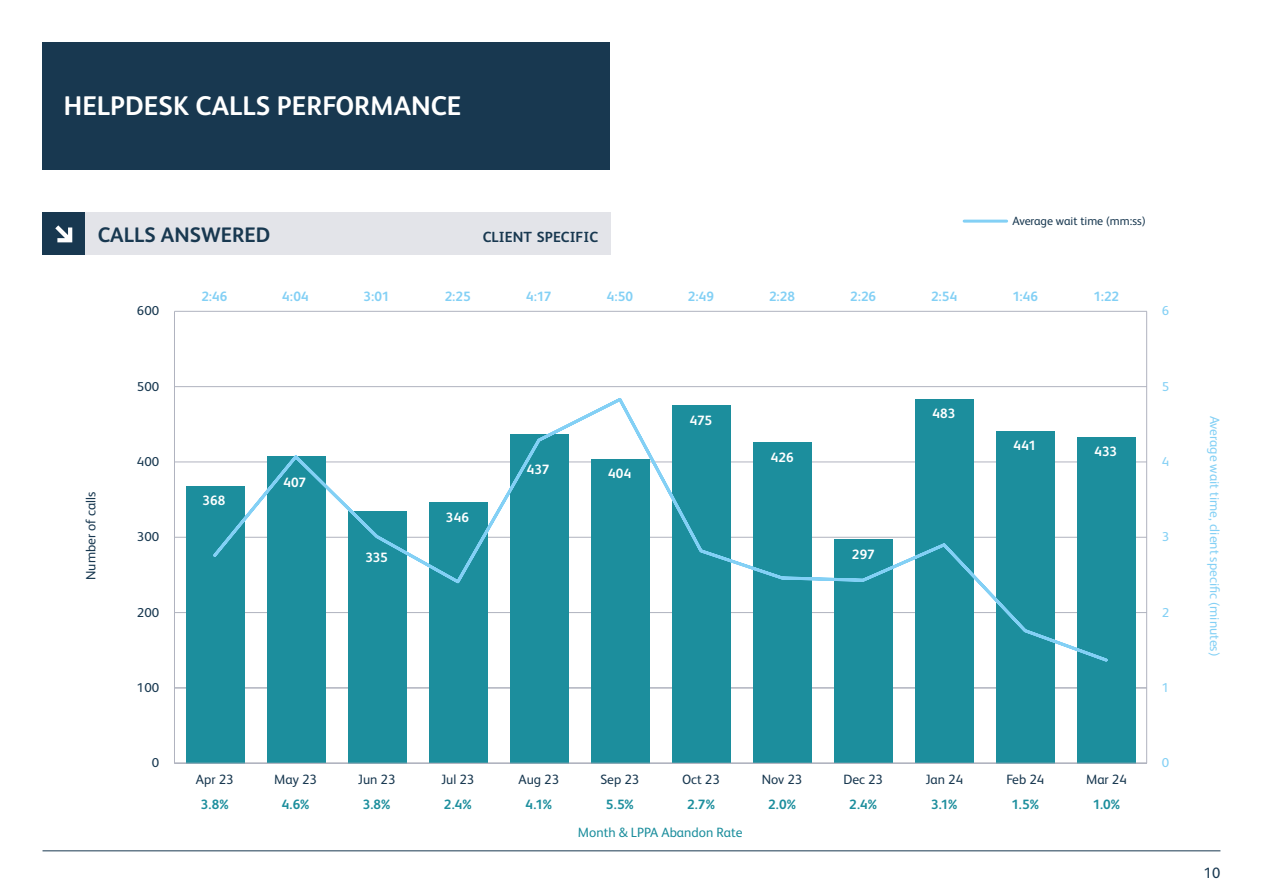
<style>
.page{position:relative;width:1263px;height:893px;background:#fff}
.page>*{position:absolute;margin:0;border:0;box-sizing:border-box;transform-origin:0 0}
.t1{font:700 27px "FS Albert";color:#fff}
.t2{font:700 21px "FS Albert";color:#183850}
.t3{font:15px "FS Albert";color:#183850}
.t4{font:700 14.7px "FS Albert";color:#183850}
.t5{font:13.5px "FS Albert";color:#183850}
.t6{font:700 13.5px "FS Albert";letter-spacing:.005em;color:#83d0f5}
.t7{font:700 13.5px "FS Albert";color:#1c8e9d}
.t8{font:13.5px "FS Albert";color:#83d0f5}
.t9{font:700 13.5px "FS Albert";color:#fff}
.t10{font:13.5px "FS Albert";color:#1c8e9d}
.t11{font:12.9px "FS Albert";color:#183850;scale:1.05 1}
.t12{font:12.9px "FS Albert";color:#83d0f5;scale:1.05 1}
.t13{font:12px "FS Albert";color:#183850}
</style>
<div class="page">
<hr style="left:43px;top:851px;width:1177px;height:1px;background:#183850">
<hr style="left:174px;top:311px;width:1px;height:452px;background:#b0b3bf">
<hr style="left:174px;top:687px;width:973px;height:2px;background:#b0b3bf">
<hr style="left:174px;top:612px;width:973px;height:1px;background:#b0b3bf">
<hr style="left:174px;top:537px;width:973px;height:1px;background:#b0b3bf">
<hr style="left:174px;top:462px;width:973px;height:1px;background:#b0b3bf">
<hr style="left:174px;top:386px;width:973px;height:1px;background:#b0b3bf">
<hr style="left:174px;top:311px;width:973px;height:1px;background:#b0b3bf">
<div style="left:186px;top:486px;width:58px;height:277px;background:#1c8e9d"></div>
<div style="left:267px;top:457px;width:58px;height:306px;background:#1c8e9d"></div>
<div style="left:348px;top:511px;width:58px;height:252px;background:#1c8e9d"></div>
<div style="left:429px;top:503px;width:58px;height:260px;background:#1c8e9d"></div>
<div style="left:510px;top:434px;width:58px;height:329px;background:#1c8e9d"></div>
<div style="left:591px;top:459px;width:58px;height:304px;background:#1c8e9d"></div>
<div style="left:672px;top:405px;width:58px;height:358px;background:#1c8e9d"></div>
<div style="left:753px;top:442px;width:58px;height:321px;background:#1c8e9d"></div>
<div style="left:834px;top:539px;width:58px;height:224px;background:#1c8e9d"></div>
<div style="left:915px;top:399px;width:58px;height:364px;background:#1c8e9d"></div>
<div style="left:996px;top:431px;width:58px;height:332px;background:#1c8e9d"></div>
<div style="left:1077px;top:437px;width:58px;height:326px;background:#1c8e9d"></div>
<hr style="left:174px;top:763px;width:973px;height:1px;background:#b0b3bf">
<hr style="left:1146px;top:311px;width:1px;height:452px;background:#b0b3bf">
<svg style="left:210px;top:398px;width:898px;height:266px"></svg>
<div style="left:43px;top:43px;width:567px;height:127px;background:#183850"></div>
<div style="left:85px;top:213px;width:526px;height:42px;background:#e3e4e9"></div>
<div style="left:43px;top:213px;width:42px;height:42px;background:#183850"></div>
<svg style="left:55px;top:225px;width:17px;height:17px"></svg>
<hr style="left:964px;top:220px;width:43px;height:3px;background:#83d0f5">
<h1 class="t1" style="left:64px;top:88px;width:399px">HELPDESK CALLS PERFORMANCE</h1>
<h2 class="t2" style="left:98px;top:220px;width:174px">CALLS ANSWERED</h2>
<p class="t4" style="left:483px;top:227px;width:117px">CLIENT SPECIFIC</p>
<p class="t5" style="left:82px;top:580px;width:90px;rotate:-90deg">Number of calls</p>
<p class="t11" style="left:137px;top:302px;width:23px">600</p>
<p class="t11" style="left:137px;top:378px;width:23px">500</p>
<p class="t11" style="left:137px;top:453px;width:23px">400</p>
<p class="t11" style="left:137px;top:528px;width:23px">300</p>
<p class="t11" style="left:137px;top:604px;width:23px">200</p>
<p class="t6" style="left:201px;top:287px;width:28px">2:46</p>
<p class="t6" style="left:282px;top:287px;width:28px">4:04</p>
<p class="t6" style="left:364px;top:287px;width:27px">3:01</p>
<p class="t6" style="left:445px;top:287px;width:28px">2:25</p>
<p class="t6" style="left:526px;top:287px;width:27px">4:17</p>
<p class="t6" style="left:607px;top:287px;width:28px">4:50</p>
<p class="t9" style="left:202px;top:491px;width:24px">368</p>
<p class="t9" style="left:283px;top:473px;width:24px">407</p>
<p class="t9" style="left:365px;top:548px;width:24px">335</p>
<p class="t9" style="left:446px;top:508px;width:24px">346</p>
<p class="t9" style="left:527px;top:460px;width:24px">437</p>
<p class="t9" style="left:608px;top:465px;width:25px">404</p>
<p class="t6" style="left:688px;top:287px;width:28px">2:49</p>
<p class="t6" style="left:769px;top:287px;width:28px">2:28</p>
<p class="t6" style="left:850px;top:287px;width:28px">2:26</p>
<p class="t9" style="left:690px;top:411px;width:24px">475</p>
<p class="t9" style="left:771px;top:448px;width:24px">426</p>
<p class="t9" style="left:852px;top:545px;width:24px">297</p>
<p class="t13" style="left:1012px;top:213px;width:135px">Average wait time (mm:ss)</p>
<p class="t6" style="left:931px;top:287px;width:28px">2:54</p>
<p class="t6" style="left:1012px;top:287px;width:27px">1:46</p>
<p class="t6" style="left:1093px;top:287px;width:27px">1:22</p>
<p class="t12" style="left:1162px;top:302px;width:9px">6</p>
<p class="t9" style="left:932px;top:405px;width:24px">483</p>
<p class="t9" style="left:1014px;top:436px;width:24px">441</p>
<p class="t9" style="left:1094px;top:442px;width:24px">433</p>
<p class="t12" style="left:1162px;top:378px;width:9px">5</p>
<p class="t12" style="left:1162px;top:453px;width:9px">4</p>
<p class="t12" style="left:1162px;top:528px;width:9px">3</p>
<p class="t12" style="left:1162px;top:604px;width:9px">2</p>
<p class="t11" style="left:137px;top:679px;width:23px">100</p>
<p class="t11" style="left:152px;top:754px;width:9px">0</p>
<p class="t5" style="left:196px;top:771px;width:39px">Apr 23</p>
<p class="t5" style="left:274px;top:771px;width:45px">May 23</p>
<p class="t5" style="left:358px;top:771px;width:39px">Jun 23</p>
<p class="t5" style="left:441px;top:771px;width:35px">Jul 23</p>
<p class="t5" style="left:518px;top:771px;width:42px">Aug 23</p>
<p class="t5" style="left:600px;top:771px;width:40px">Sep 23</p>
<p class="t5" style="left:925px;top:771px;width:39px">Jan 24</p>
<p class="t5" style="left:1006px;top:771px;width:39px">Feb 24</p>
<p class="t5" style="left:1086px;top:771px;width:42px">Mar 24</p>
<p class="t5" style="left:682px;top:771px;width:39px">Oct 23</p>
<p class="t5" style="left:762px;top:771px;width:42px">Nov 23</p>
<p class="t5" style="left:843px;top:771px;width:41px">Dec 23</p>
<p class="t11" style="left:198px;top:774px;width:34px">in doc</p>
<p class="t11" style="left:279px;top:774px;width:34px">in doc</p>
<p class="t11" style="left:360px;top:774px;width:34px">in doc</p>
<p class="t11" style="left:441px;top:774px;width:34px">in doc</p>
<p class="t11" style="left:522px;top:774px;width:34px">in doc</p>
<p class="t11" style="left:603px;top:774px;width:34px">in doc</p>
<p class="t11" style="left:684px;top:774px;width:34px">in doc</p>
<p class="t11" style="left:765px;top:774px;width:34px">in doc</p>
<p class="t11" style="left:846px;top:774px;width:34px">in doc</p>
<p class="t11" style="left:927px;top:774px;width:34px">in doc</p>
<p class="t11" style="left:1008px;top:774px;width:34px">in doc</p>
<p class="t11" style="left:1089px;top:774px;width:34px">in doc</p>
<p class="t7" style="left:201px;top:795px;width:29px">3.8%</p>
<p class="t7" style="left:282px;top:795px;width:29px">4.6%</p>
<p class="t7" style="left:363px;top:795px;width:29px">3.8%</p>
<p class="t7" style="left:444px;top:795px;width:29px">2.4%</p>
<p class="t7" style="left:526px;top:795px;width:28px">4.1%</p>
<p class="t7" style="left:606px;top:795px;width:29px">5.5%</p>
<p class="t7" style="left:687px;top:795px;width:29px">2.7%</p>
<p class="t7" style="left:768px;top:795px;width:29px">2.0%</p>
<p class="t7" style="left:849px;top:795px;width:29px">2.4%</p>
<p class="t10" style="left:578px;top:824px;width:166px">Month &amp; LPPA Abandon Rate</p>
<p class="t7" style="left:931px;top:795px;width:27px">3.1%</p>
<p class="t7" style="left:1011px;top:795px;width:29px">1.5%</p>
<p class="t7" style="left:1093px;top:795px;width:29px">1.0%</p>
<p class="t12" style="left:1162px;top:679px;width:9px">1</p>
<p class="t12" style="left:1162px;top:754px;width:9px">0</p>
<p class="t8" style="left:1223px;top:415px;width:242px;rotate:90deg">Average wait time, client specific (minutes)</p>
<p class="t3" style="left:1204px;top:863px;width:18px">10</p>
</div>
